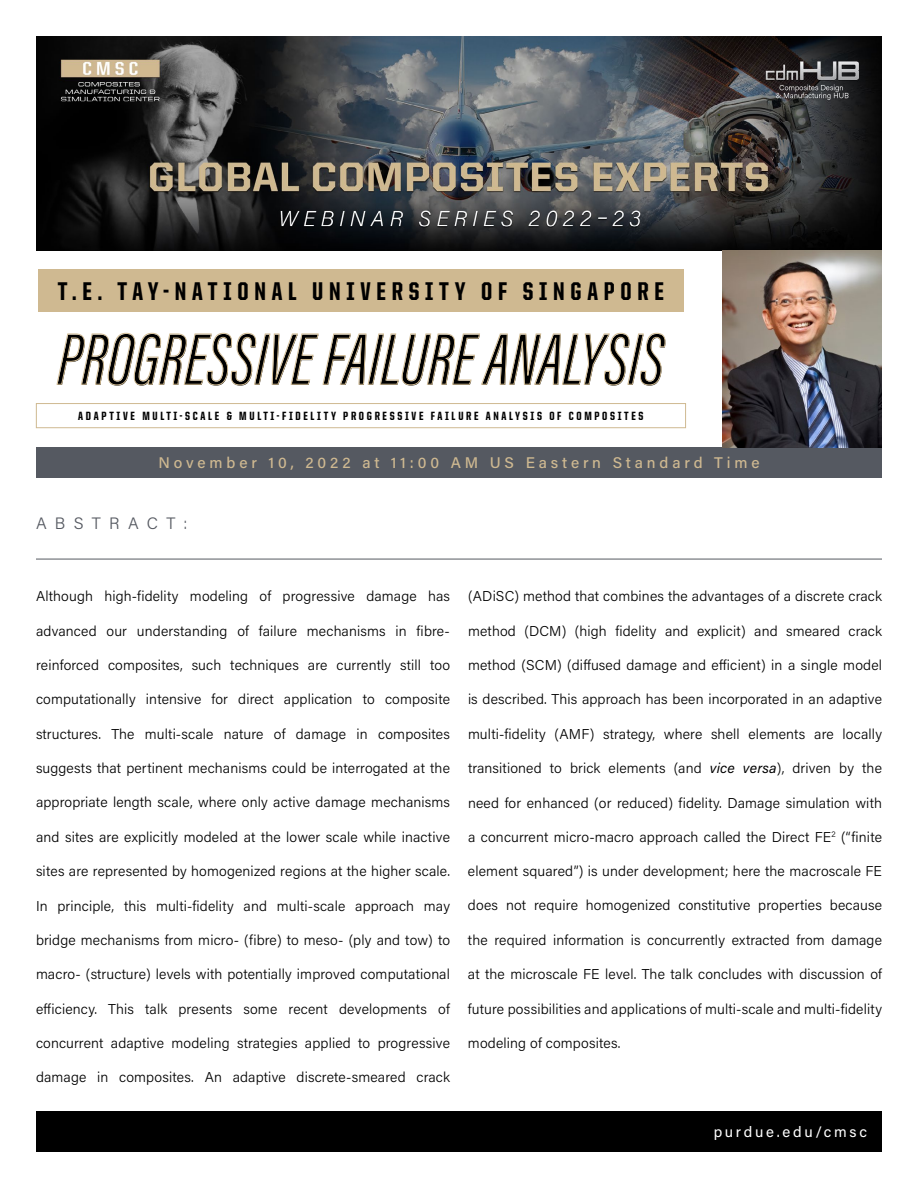
<style>
.page{position:relative;width:918px;height:1188px;background:#fff}
.page>*{position:absolute;margin:0;border:0;box-sizing:border-box;transform-origin:0 0}
.t1{font:italic 75.3px "Acumin Pro Extra Cond";color:#000}
.t2{font:800 25.65px "United Sans Cond";letter-spacing:.225em;color:#000}
.t3{font:300 16.5px "Acumin Pro";letter-spacing:.5em;color:#555961}
.t4{font:500 15.45px "Acumin Pro";letter-spacing:.25em;color:#cfb991}
.t5{font:15px "Acumin Pro";letter-spacing:.18em;color:#fff}
.t6{font:300 14.25px "Acumin Pro";letter-spacing:.01em;color:#000}
.t7{font:800 12px "United Sans Cond";letter-spacing:.225em;color:#000}
.s1{font-weight:400;font-style:italic}
</style>
<div class="page">
<img style="left:36px;top:36px;width:846px;height:214px">
<div style="left:36px;top:447px;width:846px;height:31px;background:#555961"></div>
<img style="left:723px;top:250px;width:159px;height:197px">
<div style="left:36px;top:1111px;width:846px;height:41px;background:#000"></div>
<hr style="left:36px;top:559px;width:846px;height:1px;background:#555961">
<div style="left:38px;top:269px;width:645px;height:42px;background:#cfb991"></div>
<div style="left:36px;top:403px;width:650px;height:25px;border:1px solid #cfb991"></div>
<h2 class="t2" style="left:58px;top:278px;width:608px">T.E. TAY-NATIONAL UNIVERSITY OF SINGAPORE</h2>
<h1 class="t1" style="left:58px;top:314px;width:608px">PROGRESSIVE FAILURE ANALYSIS</h1>
<p class="t7" style="left:78px;top:410px;width:567px">ADAPTIVE MULTI-SCALE &amp; MULTI-FIDELITY PROGRESSIVE FAILURE ANALYSIS OF COMPOSITES</p>
<p class="t4" style="left:158px;top:452px;width:603px">November 10, 2022 at 11:00 AM US Eastern Standard Time</p>
<p class="t3" style="left:36px;top:512px;width:153px">ABSTRACT:</p>
<p class="t6" style="left:36px;top:586px;width:416px">Although high-fidelity modeling of progressive damage has</p>
<p class="t6" style="left:36px;top:621px;width:416px">advanced our understanding of failure mechanisms in fibre-</p>
<p class="t6" style="left:36px;top:655px;width:416px">reinforced composites, such techniques are currently still too</p>
<p class="t6" style="left:36px;top:690px;width:416px">computationally intensive for direct application to composite</p>
<p class="t6" style="left:36px;top:724px;width:416px">structures. The multi-scale nature of damage in composites</p>
<p class="t6" style="left:36px;top:758px;width:415px">suggests that pertinent mechanisms could be interrogated at the</p>
<p class="t6" style="left:36px;top:793px;width:416px">appropriate length scale, where only active damage mechanisms</p>
<p class="t6" style="left:36px;top:827px;width:415px">and sites are explicitly modeled at the lower scale while inactive</p>
<p class="t6" style="left:36px;top:861px;width:416px">sites are represented by homogenized regions at the higher scale.</p>
<p class="t6" style="left:36px;top:896px;width:416px">In principle, this multi-fidelity and multi-scale approach may</p>
<p class="t6" style="left:36px;top:930px;width:416px">bridge mechanisms from micro- (fibre) to meso- (ply and tow) to</p>
<p class="t6" style="left:36px;top:964px;width:416px">macro- (structure) levels with potentially improved computational</p>
<p class="t6" style="left:36px;top:999px;width:416px">efficiency. This talk presents some recent developments of</p>
<p class="t6" style="left:36px;top:1033px;width:416px">concurrent adaptive modeling strategies applied to progressive</p>
<p class="t6" style="left:36px;top:1067px;width:415px">damage in composites. An adaptive discrete-smeared crack</p>
<p class="t6" style="left:468px;top:587px;width:415px">(ADiSC) method that combines the advantages of a discrete crack</p>
<p class="t6" style="left:468px;top:621px;width:416px">method (DCM) (high fidelity and explicit) and smeared crack</p>
<p class="t6" style="left:468px;top:655px;width:416px">method (SCM) (diffused damage and efficient) in a single model</p>
<p class="t6" style="left:468px;top:690px;width:416px">is described. This approach has been incorporated in an adaptive</p>
<p class="t6" style="left:468px;top:724px;width:416px">multi-fidelity (AMF) strategy, where shell elements are locally</p>
<p class="t6" style="left:468px;top:758px;width:415px">transitioned to brick elements (and <span class="s1">vice versa</span>), driven by the</p>
<p class="t6" style="left:468px;top:793px;width:416px">need for enhanced (or reduced) fidelity. Damage simulation with</p>
<p class="t6" style="left:468px;top:827px;width:416px">a concurrent micro-macro approach called the Direct FE<sup>2</sup> (“finite</p>
<p class="t6" style="left:468px;top:861px;width:416px">element squared”) is under development; here the macroscale FE</p>
<p class="t6" style="left:468px;top:896px;width:416px">does not require homogenized constitutive properties because</p>
<p class="t6" style="left:468px;top:930px;width:415px">the required information is concurrently extracted from damage</p>
<p class="t6" style="left:468px;top:964px;width:416px">at the microscale FE level. The talk concludes with discussion of</p>
<p class="t6" style="left:468px;top:999px;width:416px">future possibilities and applications of multi-scale and multi-fidelity</p>
<p class="t6" style="left:468px;top:1033px;width:154px">modeling of composites.</p>
<p class="t5" style="left:714px;top:1121px;width:155px">purdue.edu/cmsc</p>
</div>
